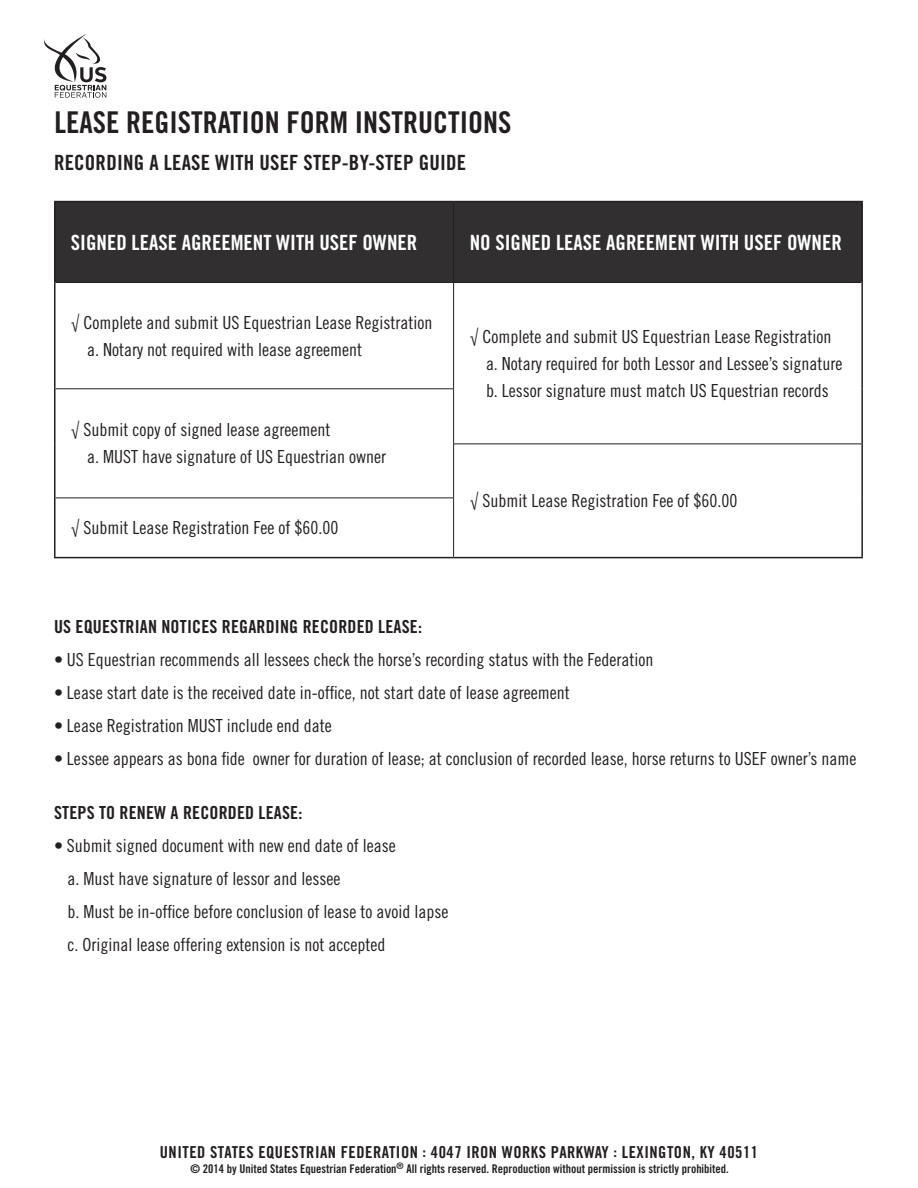
<style>
.page{position:relative;width:918px;height:1188px;background:#fff}
.page>*{position:absolute;margin:0;border:0;box-sizing:border-box;transform-origin:0 0}
.t1{font:30px "Trade Gothic LT Std Bd Cn 20";color:#231f20}
.t2{font:21px "Trade Gothic LT Std Bd Cn 20";color:#fff}
.t3{font:21px "Trade Gothic LT Std Bd Cn 20";letter-spacing:.01em;color:#231f20}
.t4{font:18px "Trade Gothic LT Std Cn 18";color:#231f20}
.t5{font:18px "Trade Gothic LT Std Bd Cn 20";letter-spacing:.01em;color:#231f20}
.t6{font:16.5px "Trade Gothic LT Std Bd Cn 20";letter-spacing:.03em;color:#231f20}
.t7{font:12px "Trade Gothic LT Std Bd Cn 20";color:#231f20}
</style>
<div class="page">
<div style="left:56px;top:202px;width:805px;height:80px;background:#312f30"></div>
<hr style="left:54px;top:201px;width:400px;height:1px;background:#231f20">
<hr style="left:54px;top:202px;width:2px;height:81px;background:#231f20">
<hr style="left:454px;top:201px;width:409px;height:1px;background:#231f20">
<hr style="left:861px;top:202px;width:2px;height:81px;background:#231f20">
<hr style="left:54px;top:283px;width:2px;height:106px;background:#231f20">
<hr style="left:861px;top:283px;width:2px;height:106px;background:#231f20">
<hr style="left:861px;top:389px;width:2px;height:55px;background:#231f20">
<hr style="left:54px;top:389px;width:2px;height:55px;background:#231f20">
<hr style="left:54px;top:444px;width:2px;height:54px;background:#231f20">
<hr style="left:861px;top:444px;width:2px;height:54px;background:#231f20">
<hr style="left:861px;top:498px;width:2px;height:59px;background:#231f20">
<hr style="left:454px;top:557px;width:409px;height:1px;background:#231f20">
<hr style="left:54px;top:498px;width:2px;height:59px;background:#231f20">
<hr style="left:54px;top:557px;width:400px;height:1px;background:#231f20">
<hr style="left:453px;top:202px;width:1px;height:80px;background:#231f20">
<hr style="left:56px;top:282px;width:398px;height:1px;background:#231f20">
<hr style="left:454px;top:282px;width:407px;height:1px;background:#231f20">
<hr style="left:453px;top:283px;width:1px;height:106px;background:#231f20">
<hr style="left:56px;top:389px;width:398px;height:1px;background:#231f20">
<hr style="left:453px;top:389px;width:1px;height:55px;background:#231f20">
<hr style="left:453px;top:444px;width:408px;height:1px;background:#231f20">
<hr style="left:453px;top:444px;width:1px;height:54px;background:#231f20">
<hr style="left:56px;top:498px;width:398px;height:1px;background:#231f20">
<hr style="left:453px;top:498px;width:1px;height:59px;background:#231f20">
<svg style="left:44px;top:34px;width:62px;height:64px"></svg>
<p class="t1" style="left:54px;top:104px;width:459px">LEASE REGISTRATION FORM INSTRUCTIONS</p>
<p class="t3" style="left:54px;top:149px;width:414px">RECORDING A LEASE WITH USEF STEP-BY-STEP GUIDE</p>
<p class="t2" style="left:71px;top:230px;width:348px">SIGNED LEASE AGREEMENT WITH USEF OWNER</p>
<p class="t2" style="left:470px;top:230px;width:374px">NO SIGNED LEASE AGREEMENT WITH USEF OWNER</p>
<p class="t4" style="left:71px;top:312px;width:363px">√ Complete and submit US Equestrian Lease Registration</p>
<p class="t4" style="left:87px;top:339px;width:276px">a. Notary not required with lease agreement</p>
<p class="t4" style="left:71px;top:419px;width:261px">√ Submit copy of signed lease agreement</p>
<p class="t4" style="left:87px;top:446px;width:300px">a. MUST have signature of US Equestrian owner</p>
<p class="t4" style="left:71px;top:517px;width:269px">√ Submit Lease Registration Fee of $60.00</p>
<p class="t4" style="left:470px;top:326px;width:363px">√ Complete and submit US Equestrian Lease Registration</p>
<p class="t4" style="left:486px;top:353px;width:358px">a. Notary required for both Lessor and Lessee’s signature</p>
<p class="t4" style="left:486px;top:380px;width:344px">b. Lessor signature must match US Equestrian records</p>
<p class="t4" style="left:470px;top:490px;width:269px">√ Submit Lease Registration Fee of $60.00</p>
<p class="t5" style="left:54px;top:616px;width:370px">US EQUESTRIAN NOTICES REGARDING RECORDED LEASE:</p>
<p class="t4" style="left:54px;top:649px;width:601px">• US Equestrian recommends all lessees check the horse’s recording status with the Federation</p>
<p class="t4" style="left:54px;top:682px;width:517px">• Lease start date is the received date in-office, not start date of lease agreement</p>
<p class="t4" style="left:54px;top:715px;width:279px">• Lease Registration MUST include end date</p>
<p class="t4" style="left:54px;top:748px;width:804px">• Lessee appears as bona fide owner for duration of lease; at conclusion of recorded lease, horse returns to USEF owner’s name</p>
<p class="t5" style="left:54px;top:802px;width:250px">STEPS TO RENEW A RECORDED LEASE:</p>
<p class="t4" style="left:54px;top:835px;width:343px">• Submit signed document with new end date of lease</p>
<p class="t4" style="left:68px;top:868px;width:274px">a. Must have signature of lessor and lessee</p>
<p class="t4" style="left:68px;top:901px;width:382px">b. Must be in-office before conclusion of lease to avoid lapse</p>
<p class="t4" style="left:68px;top:934px;width:319px">c. Original lease offering extension is not accepted</p>
<p class="t6" style="left:160px;top:1142px;width:600px">UNITED STATES EQUESTRIAN FEDERATION : 4047 IRON WORKS PARKWAY : LEXINGTON, KY 40511</p>
<p class="t7" style="left:191px;top:1162px;width:540px">© 2014 by United States Equestrian Federation<sup>®</sup> All rights reserved. Reproduction without permission is strictly prohibited.</p>
</div>
